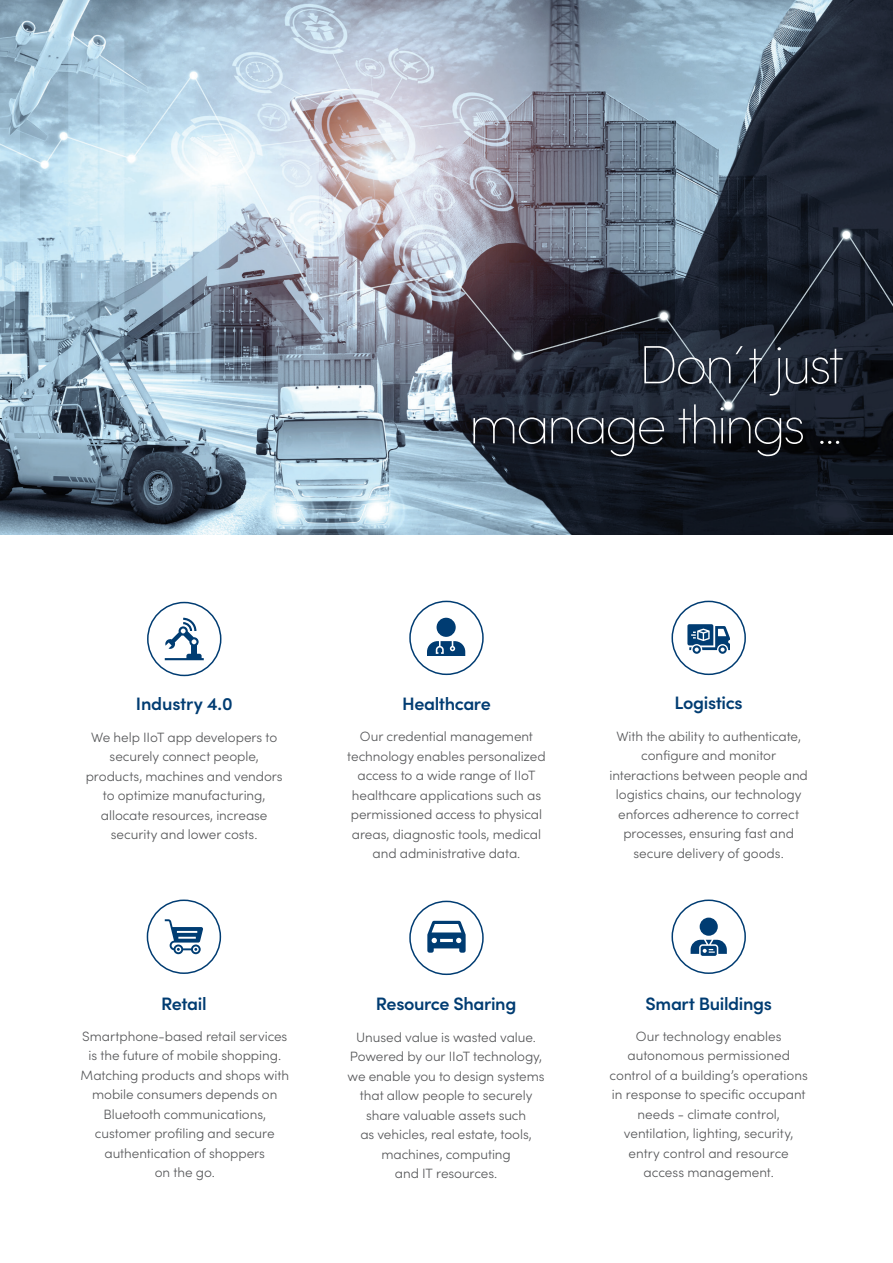
<style>
.page{position:relative;width:893px;height:1263px;background:#fff}
.page>*{position:absolute;margin:0;border:0;box-sizing:border-box;transform-origin:0 0}
.t1{font:200 54px "Sofia Pro";letter-spacing:-.055em;color:#fff}
.t2{font:600 18px "Sofia Pro";letter-spacing:-.02em;color:#003c72}
.t3{font:300 13.5px/19.5px "Sofia Pro";letter-spacing:-.005em;color:#57585a;text-align:center}
</style>
<div class="page">
<img style="left:0;top:0;width:893px;height:535px">
<div style="left:147px;top:602px;width:74px;height:74px;border:2px solid #003c72;border-radius:50%"></div>
<div style="left:409px;top:601px;width:75px;height:74px;border:2px solid #003c72;border-radius:50%"></div>
<div style="left:671px;top:601px;width:75px;height:74px;border:2px solid #003c72;border-radius:50%"></div>
<div style="left:147px;top:899px;width:74px;height:75px;border:2px solid #003c72;border-radius:50%"></div>
<div style="left:409px;top:901px;width:75px;height:74px;border:2px solid #003c72;border-radius:50%"></div>
<div style="left:671px;top:899px;width:75px;height:75px;border:2px solid #003c72;border-radius:50%"></div>
<svg style="left:165px;top:618px;width:39px;height:42px"></svg>
<div style="left:437px;top:618px;width:19px;height:19px;background:#003c72;border-radius:50%"></div>
<svg style="left:427px;top:641px;width:38px;height:15px"></svg>
<svg style="left:687px;top:624px;width:43px;height:30px"></svg>
<svg style="left:427px;top:921px;width:39px;height:32px"></svg>
<svg style="left:691px;top:917px;width:36px;height:39px"></svg>
<svg style="left:165px;top:919px;width:38px;height:35px"></svg>
<p class="t1" style="left:638px;top:326px;width:206px">Don´t just</p>
<p class="t1" style="left:469px;top:386px;width:376px">manage things ...</p>
<p class="t2" style="left:136px;top:690px;width:98px">Industry 4.0</p>
<p class="t3" style="left:86px;top:726px;width:198px">We help IIoT app developers to securely connect people, products, machines and vendors to optimize manufacturing, allocate resources, increase security and lower costs.</p>
<p class="t2" style="left:161px;top:990px;width:47px">Retail</p>
<p class="t3" style="left:81px;top:1026px;width:210px">Smartphone-based retail services is the future of mobile shopping.<br>Matching products and shops with mobile consumers depends on<br>Bluetooth communications, customer profiling and secure authentication of shoppers<br>on the go.</p>
<p class="t2" style="left:402px;top:690px;width:90px">Healthcare</p>
<p class="t3" style="left:347px;top:726px;width:200px">Our credential management technology enables personalized access to a wide range of IIoT healthcare applications such as permissioned access to physical areas, diagnostic tools, medical and administrative data.</p>
<p class="t2" style="left:376px;top:990px;width:142px">Resource Sharing</p>
<p class="t3" style="left:348px;top:1026px;width:198px">Unused value is wasted value.<br>Powered by our IIoT technology, we enable you to design systems that allow people to securely share valuable assets such<br>as vehicles, real estate, tools, machines, computing<br>and IT resources.</p>
<p class="t2" style="left:675px;top:689px;width:70px">Logistics</p>
<p class="t3" style="left:609px;top:725px;width:200px">With the ability to authenticate, configure and monitor interactions between people and logistics chains, our technology enforces adherence to correct processes, ensuring fast and secure delivery of goods.</p>
<p class="t2" style="left:645px;top:990px;width:128px">Smart Buildings</p>
<p class="t3" style="left:610px;top:1026px;width:200px">Our technology enables autonomous permissioned control of a building’s operations in response to specific occupant needs - climate control, ventilation, lighting, security, entry control and resource access management.</p>
</div>
